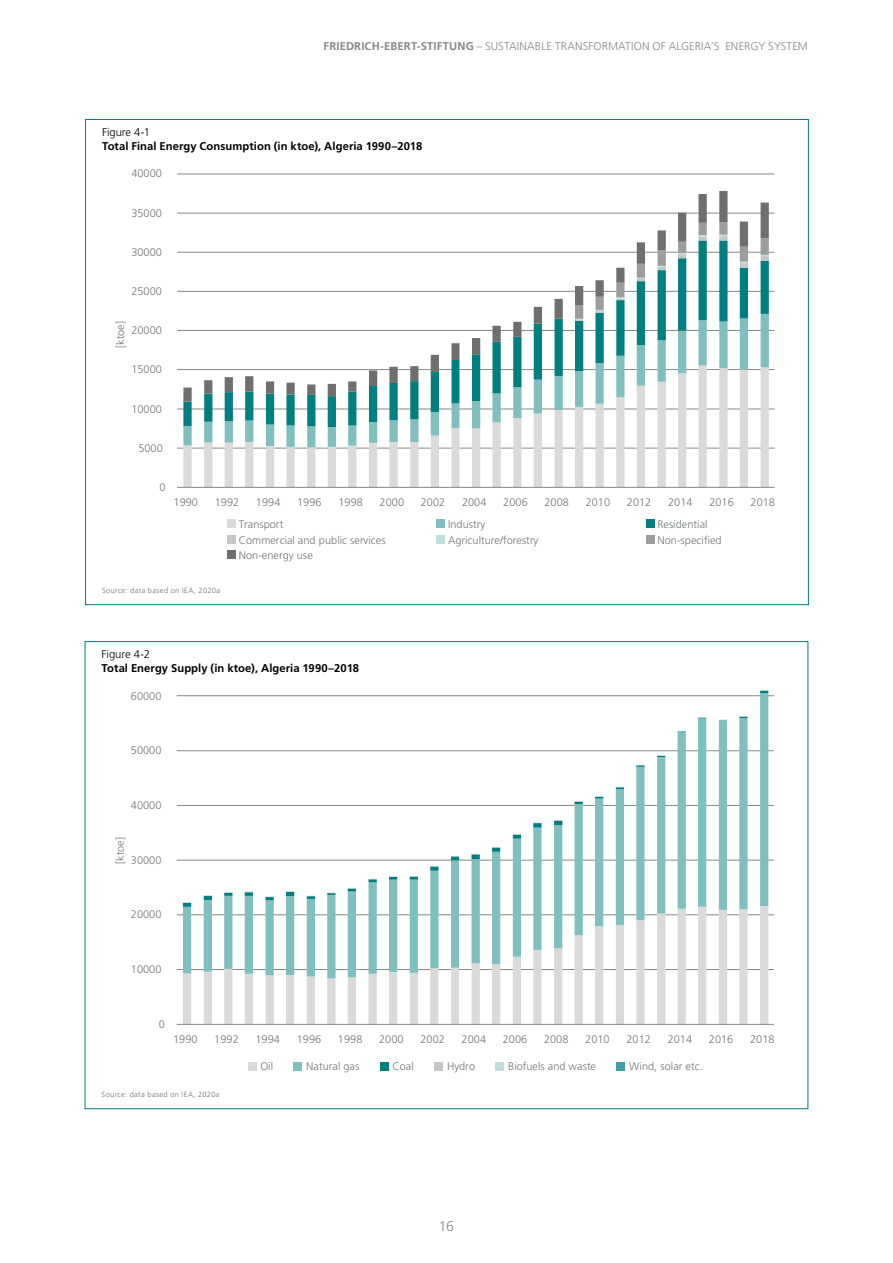
<style>
.page{position:relative;width:893px;height:1263px;background:#fff}
.page>*{position:absolute;margin:0;border:0;box-sizing:border-box;transform-origin:0 0}
.t1{font:300 14.1px "Frutiger LT Pro";color:#878786}
.t2{font:700 11.25px "Frutiger LT Pro";letter-spacing:.005em;color:#000}
.t3{font:300 11.25px "Frutiger LT Pro";letter-spacing:.015em;color:#878786}
.t4{font:700 11.25px "Frutiger LT Pro";letter-spacing:.015em;color:#878786}
.t5{font:300 11.25px "Frutiger LT Pro";color:#000}
.t6{font:300 10.95px "Frutiger LT Pro";letter-spacing:.005em;color:#707678}
.t7{font:300 7.5px "Frutiger LT Pro";letter-spacing:.045em;color:#6f6f6e}
.s1{font-weight:300}
</style>
<div class="page">
<hr style="left:177px;top:448px;width:597px;height:1px;background:#878786">
<hr style="left:177px;top:409px;width:597px;height:1px;background:#878786">
<hr style="left:177px;top:369px;width:597px;height:1px;background:#878786">
<hr style="left:177px;top:330px;width:597px;height:1px;background:#878786">
<hr style="left:177px;top:291px;width:597px;height:1px;background:#878786">
<hr style="left:177px;top:252px;width:597px;height:1px;background:#878786">
<hr style="left:177px;top:213px;width:597px;height:1px;background:#878786">
<hr style="left:177px;top:174px;width:597px;height:1px;background:#878786">
<svg style="left:183px;top:447px;width:586px;height:40px"></svg>
<svg style="left:183px;top:427px;width:586px;height:20px"></svg>
<svg style="left:183px;top:402px;width:586px;height:25px"></svg>
<svg style="left:183px;top:191px;width:586px;height:211px"></svg>
<hr style="left:177px;top:487px;width:597px;height:1px;background:#878786">
<div style="left:228px;top:520px;width:8px;height:8px;background:#dadada"></div>
<div style="left:437px;top:520px;width:8px;height:8px;background:#80bfc0"></div>
<div style="left:646px;top:520px;width:8px;height:8px;background:#007f81"></div>
<div style="left:228px;top:535px;width:8px;height:8px;background:#c5c6c6"></div>
<div style="left:437px;top:535px;width:8px;height:8px;background:#bfdfdf"></div>
<div style="left:646px;top:535px;width:8px;height:8px;background:#9c9d9d"></div>
<div style="left:228px;top:550px;width:8px;height:9px;background:#6f6f6e"></div>
<hr style="left:177px;top:969px;width:597px;height:1px;background:#878786">
<hr style="left:177px;top:914px;width:597px;height:1px;background:#878786">
<hr style="left:177px;top:860px;width:597px;height:1px;background:#878786">
<hr style="left:177px;top:805px;width:597px;height:1px;background:#878786">
<hr style="left:177px;top:750px;width:597px;height:1px;background:#878786">
<hr style="left:177px;top:695px;width:597px;height:1px;background:#878786">
<svg style="left:183px;top:978px;width:585px;height:46px"></svg>
<svg style="left:183px;top:907px;width:585px;height:71px"></svg>
<svg style="left:183px;top:692px;width:585px;height:215px"></svg>
<svg style="left:265px;top:896px;width:9px;height:2px"></svg>
<hr style="left:177px;top:1024px;width:597px;height:1px;background:#878786">
<div style="left:248px;top:1062px;width:8px;height:8px;background:#dadada"></div>
<div style="left:294px;top:1062px;width:8px;height:8px;background:#80bfc0"></div>
<div style="left:380px;top:1062px;width:8px;height:8px;background:#007f81"></div>
<div style="left:435px;top:1062px;width:8px;height:8px;background:#c5c6c6"></div>
<div style="left:496px;top:1062px;width:8px;height:8px;background:#bfdfdf"></div>
<div style="left:617px;top:1062px;width:8px;height:8px;background:#409fa0"></div>
<p class="t4" style="left:324px;top:40px;width:175px">FRIEDRICH-EBERT-STIFTUNG <span class="s1">– Sustainable</span></p>
<p class="t3" style="left:555px;top:40px;width:14px">Transformation</p>
<p class="t3" style="left:652px;top:40px;width:31px">of Algeria</p>
<p class="t3" style="left:711px;top:40px;width:28px">’s Energy</p>
<p class="t3" style="left:768px;top:40px;width:14px">System</p>
<p class="t5" style="left:102px;top:126px;width:50px">Figure 4-1</p>
<p class="t2" style="left:102px;top:139px;width:322px">Total Final Energy Consumption (in ktoe), Algeria 1990–2018</p>
<p class="t6" style="left:131px;top:167px;width:32px">40000</p>
<p class="t6" style="left:131px;top:206px;width:32px">35000</p>
<p class="t6" style="left:131px;top:246px;width:32px">30000</p>
<p class="t6" style="left:131px;top:285px;width:32px">25000</p>
<p class="t6" style="left:114px;top:348px;width:28px;rotate:-90deg">[ktoe]</p>
<p class="t6" style="left:131px;top:324px;width:32px">20000</p>
<p class="t6" style="left:131px;top:363px;width:32px">15000</p>
<p class="t6" style="left:131px;top:402px;width:32px">10000</p>
<p class="t6" style="left:138px;top:442px;width:26px">5000</p>
<p class="t6" style="left:159px;top:481px;width:8px">0</p>
<p class="t6" style="left:174px;top:496px;width:26px">1990</p>
<p class="t6" style="left:215px;top:496px;width:26px">1992</p>
<p class="t6" style="left:256px;top:496px;width:26px">1994</p>
<p class="t6" style="left:297px;top:496px;width:26px">1996</p>
<p class="t6" style="left:338px;top:496px;width:26px">1998</p>
<p class="t6" style="left:380px;top:496px;width:26px">2000</p>
<p class="t6" style="left:421px;top:496px;width:26px">2002</p>
<p class="t6" style="left:462px;top:496px;width:26px">2004</p>
<p class="t6" style="left:503px;top:496px;width:26px">2006</p>
<p class="t6" style="left:544px;top:496px;width:26px">2008</p>
<p class="t6" style="left:586px;top:496px;width:26px">2010</p>
<p class="t6" style="left:627px;top:496px;width:26px">2012</p>
<p class="t6" style="left:668px;top:496px;width:26px">2014</p>
<p class="t6" style="left:709px;top:496px;width:26px">2016</p>
<p class="t6" style="left:750px;top:496px;width:26px">2018</p>
<p class="t6" style="left:239px;top:518px;width:46px">Transport</p>
<p class="t6" style="left:448px;top:518px;width:39px">Industry</p>
<p class="t6" style="left:657px;top:518px;width:52px">Residential</p>
<p class="t6" style="left:239px;top:533px;width:148px">Commercial and public services</p>
<p class="t6" style="left:448px;top:533px;width:92px">Agriculture/forestry</p>
<p class="t6" style="left:657px;top:533px;width:66px">Non-specified</p>
<p class="t6" style="left:239px;top:549px;width:76px">Non-energy use</p>
<p class="t7" style="left:102px;top:586px;width:120px">Source: data based on IEA, 2020a</p>
<p class="t5" style="left:102px;top:648px;width:50px">Figure 4-2</p>
<p class="t2" style="left:102px;top:661px;width:259px">Total Energy Supply (in ktoe), Algeria 1990–2018</p>
<p class="t6" style="left:131px;top:689px;width:32px">60000</p>
<p class="t6" style="left:131px;top:744px;width:32px">50000</p>
<p class="t6" style="left:131px;top:799px;width:32px">40000</p>
<p class="t6" style="left:114px;top:864px;width:28px;rotate:-90deg">[ktoe]</p>
<p class="t6" style="left:131px;top:853px;width:32px">30000</p>
<p class="t6" style="left:131px;top:908px;width:32px">20000</p>
<p class="t6" style="left:131px;top:963px;width:32px">10000</p>
<p class="t6" style="left:159px;top:1018px;width:8px">0</p>
<p class="t6" style="left:173px;top:1033px;width:26px">1990</p>
<p class="t6" style="left:214px;top:1033px;width:26px">1992</p>
<p class="t6" style="left:256px;top:1033px;width:26px">1994</p>
<p class="t6" style="left:297px;top:1033px;width:26px">1996</p>
<p class="t6" style="left:338px;top:1033px;width:26px">1998</p>
<p class="t6" style="left:379px;top:1033px;width:26px">2000</p>
<p class="t6" style="left:420px;top:1033px;width:26px">2002</p>
<p class="t6" style="left:462px;top:1033px;width:26px">2004</p>
<p class="t6" style="left:503px;top:1033px;width:26px">2006</p>
<p class="t6" style="left:544px;top:1033px;width:26px">2008</p>
<p class="t6" style="left:585px;top:1033px;width:26px">2010</p>
<p class="t6" style="left:626px;top:1033px;width:26px">2012</p>
<p class="t6" style="left:668px;top:1033px;width:26px">2014</p>
<p class="t6" style="left:709px;top:1033px;width:26px">2016</p>
<p class="t6" style="left:750px;top:1033px;width:26px">2018</p>
<p class="t6" style="left:260px;top:1060px;width:14px">Oil</p>
<p class="t6" style="left:306px;top:1060px;width:55px">Natural gas</p>
<p class="t6" style="left:392px;top:1060px;width:23px">Coal</p>
<p class="t6" style="left:447px;top:1060px;width:30px">Hydro</p>
<p class="t6" style="left:508px;top:1060px;width:89px">Biofuels and waste</p>
<p class="t6" style="left:629px;top:1060px;width:75px">Wind, solar etc.</p>
<p class="t7" style="left:102px;top:1090px;width:120px">Source: data based on IEA, 2020a</p>
<p class="t1" style="left:439px;top:1218px;width:17px">16</p>
</div>
